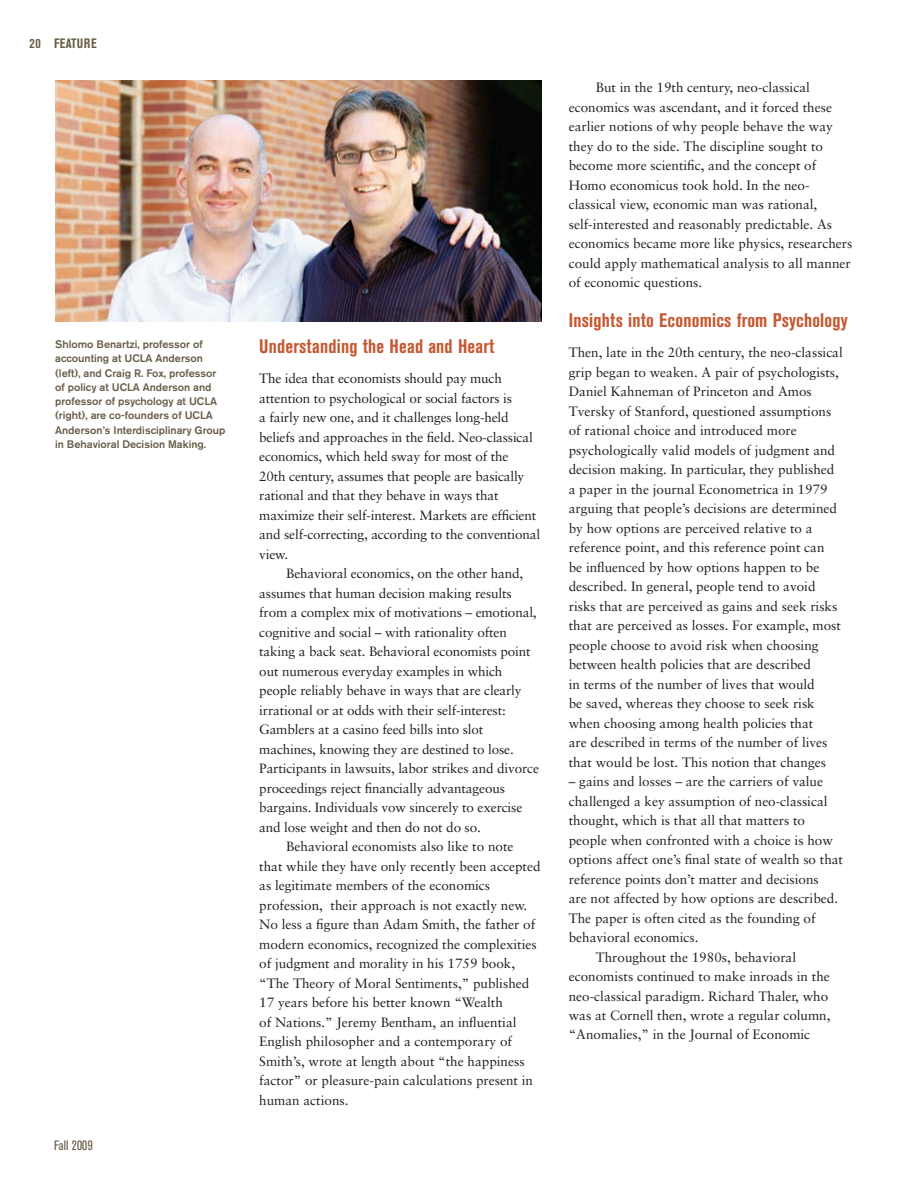
<style>
.page{position:relative;width:918px;height:1188px;background:#fff}
.page>*{position:absolute;margin:0;border:0;box-sizing:border-box;transform-origin:0 0}
.t1{font:700 condensed 19.5px "Akzidenz Grotesk BE";letter-spacing:.01em;color:#c45932}
.t2{font:13.5px/19.5px "Sabon";color:#231f20}
.t3{font:700 condensed 13.5px "Akzidenz Grotesk BE";letter-spacing:.03em;color:#685d49}
.t4{font:condensed 13.5px "Akzidenz Grotesk BE";letter-spacing:.01em;color:#685d49}
.t5{font:500 10.8px/14.2px "Akzidenz Grotesk BE";color:#685d49}
</style>
<div class="page">
<img style="left:55px;top:81px;width:486px;height:240px">
<p class="t3" style="left:30px;top:36px;width:69px">20 FEATURE</p>
<p class="t5" style="left:55px;top:337px;width:172px">Shlomo Benartzi, professor of accounting at UCLA Anderson (left), and Craig R. Fox, professor of policy at UCLA Anderson and professor of psychology at UCLA (right), are co-founders of UCLA<br>Anderson’s Interdisciplinary Group in Behavioral Decision Making.</p>
<p class="t4" style="left:54px;top:1138px;width:40px">Fall 2009</p>
<h1 class="t1" style="left:259px;top:336px;width:237px">Understanding the Head and Heart</h1>
<p class="t2" style="left:259px;top:369px;width:282px">The idea that economists should pay much attention to psychological or social factors is<br>a fairly new one, and it challenges long-held beliefs and approaches in the field. Neo-classical economics, which held sway for most of the<br>20th century, assumes that people are basically rational and that they behave in ways that maximize their self-interest. Markets are efficient and self-correcting, according to the conventional view.</p>
<p class="t2" style="left:286px;top:564px;width:239px">Behavioral economics, on the other hand,</p>
<p class="t2" style="left:259px;top:583px;width:254px">assumes that human decision making results</p>
<p class="t2" style="left:259px;top:603px;width:279px">from a complex mix of motivations – emotional,</p>
<p class="t2" style="left:259px;top:622px;width:249px">cognitive and social – with rationality often</p>
<p class="t2" style="left:259px;top:642px;width:273px">taking a back seat. Behavioral economists point</p>
<p class="t2" style="left:259px;top:661px;width:245px">out numerous everyday examples in which</p>
<p class="t2" style="left:259px;top:681px;width:264px">people reliably behave in ways that are clearly</p>
<p class="t2" style="left:259px;top:700px;width:248px">irrational or at odds with their self-interest:</p>
<p class="t2" style="left:259px;top:720px;width:226px">Gamblers at a casino feed bills into slot</p>
<p class="t2" style="left:259px;top:739px;width:256px">machines, knowing they are destined to lose.</p>
<p class="t2" style="left:259px;top:759px;width:281px">Participants in lawsuits, labor strikes and divorce</p>
<p class="t2" style="left:259px;top:778px;width:247px">proceedings reject financially advantageous</p>
<p class="t2" style="left:259px;top:798px;width:265px">bargains. Individuals vow sincerely to exercise</p>
<p class="t2" style="left:259px;top:817px;width:223px">and lose weight and then do not do so.</p>
<p class="t2" style="left:286px;top:837px;width:229px">Behavioral economists also like to note</p>
<p class="t2" style="left:259px;top:856px;width:283px">that while they have only recently been accepted</p>
<p class="t2" style="left:259px;top:876px;width:232px">as legitimate members of the economics</p>
<p class="t2" style="left:259px;top:895px;width:270px">profession, their approach is not exactly new.</p>
<p class="t2" style="left:259px;top:915px;width:277px">No less a figure than Adam Smith, the father of</p>
<p class="t2" style="left:259px;top:934px;width:279px">modern economics, recognized the complexities</p>
<p class="t2" style="left:259px;top:954px;width:257px">of judgment and morality in his 1759 book,</p>
<p class="t2" style="left:259px;top:973px;width:272px">“The Theory of Moral Sentiments,” published</p>
<p class="t2" style="left:259px;top:993px;width:245px">17 years before his better known “Wealth</p>
<p class="t2" style="left:259px;top:1012px;width:259px">of Nations.” Jeremy Bentham, an influential</p>
<p class="t2" style="left:259px;top:1032px;width:254px">English philosopher and a contemporary of</p>
<p class="t2" style="left:259px;top:1051px;width:267px">Smith’s, wrote at length about “the happiness</p>
<p class="t2" style="left:259px;top:1071px;width:275px">factor” or pleasure-pain calculations present in</p>
<p class="t2" style="left:259px;top:1090px;width:91px">human actions.</p>
<p class="t2" style="left:569px;top:78px;width:285px;text-indent:27px">But in the 19th century, neo-classical economics was ascendant, and it forced these earlier notions of why people behave the way they do to the side. The discipline sought to become more scientific, and the concept of Homo economicus took hold. In the neo&shy;classical view, economic man was rational, self-interested and reasonably predictable. As economics became more like physics, researchers could apply mathematical analysis to all manner of economic questions.</p>
<h1 class="t1" style="left:569px;top:309px;width:280px">Insights into Economics from Psychology</h1>
<p class="t2" style="left:569px;top:343px;width:276px">Then, late in the 20th century, the neo-classical grip began to weaken. A pair of psychologists, Daniel Kahneman of Princeton and Amos Tversky of Stanford, questioned assumptions of rational choice and introduced more psychologically valid models of judgment and decision making. In particular, they published a paper in the journal Econometrica in 1979 arguing that people’s decisions are determined by how options are perceived relative to a reference point, and this reference point can<br>be influenced by how options happen to be described. In general, people tend to avoid risks that are perceived as gains and seek risks that are perceived as losses. For example, most people choose to avoid risk when choosing between health policies that are described<br>in terms of the number of lives that would<br>be saved, whereas they choose to seek risk when choosing among health policies that<br>are described in terms of the number of lives that would be lost. This notion that changes</p>
<p class="t2" style="left:569px;top:771px;width:256px">– gains and losses – are the carriers of value</p>
<p class="t2" style="left:569px;top:791px;width:260px">challenged a key assumption of neo-classical</p>
<p class="t2" style="left:569px;top:810px;width:238px">thought, which is that all that matters to</p>
<p class="t2" style="left:569px;top:830px;width:266px">people when confronted with a choice is how</p>
<p class="t2" style="left:569px;top:849px;width:276px">options affect one’s final state of wealth so that</p>
<p class="t2" style="left:569px;top:869px;width:252px">reference points don’t matter and decisions</p>
<p class="t2" style="left:569px;top:888px;width:271px">are not affected by how options are described.</p>
<p class="t2" style="left:569px;top:908px;width:248px">The paper is often cited as the founding of</p>
<p class="t2" style="left:569px;top:927px;width:131px">behavioral economics.</p>
<p class="t2" style="left:596px;top:947px;width:202px">Throughout the 1980s, behavioral</p>
<p class="t2" style="left:569px;top:966px;width:263px">economists continued to make inroads in the</p>
<p class="t2" style="left:569px;top:986px;width:261px">neo-classical paradigm. Richard Thaler, who</p>
<p class="t2" style="left:569px;top:1005px;width:263px">was at Cornell then, wrote a regular column,</p>
<p class="t2" style="left:569px;top:1025px;width:243px">“Anomalies,” in the Journal of Economic</p>
</div>
